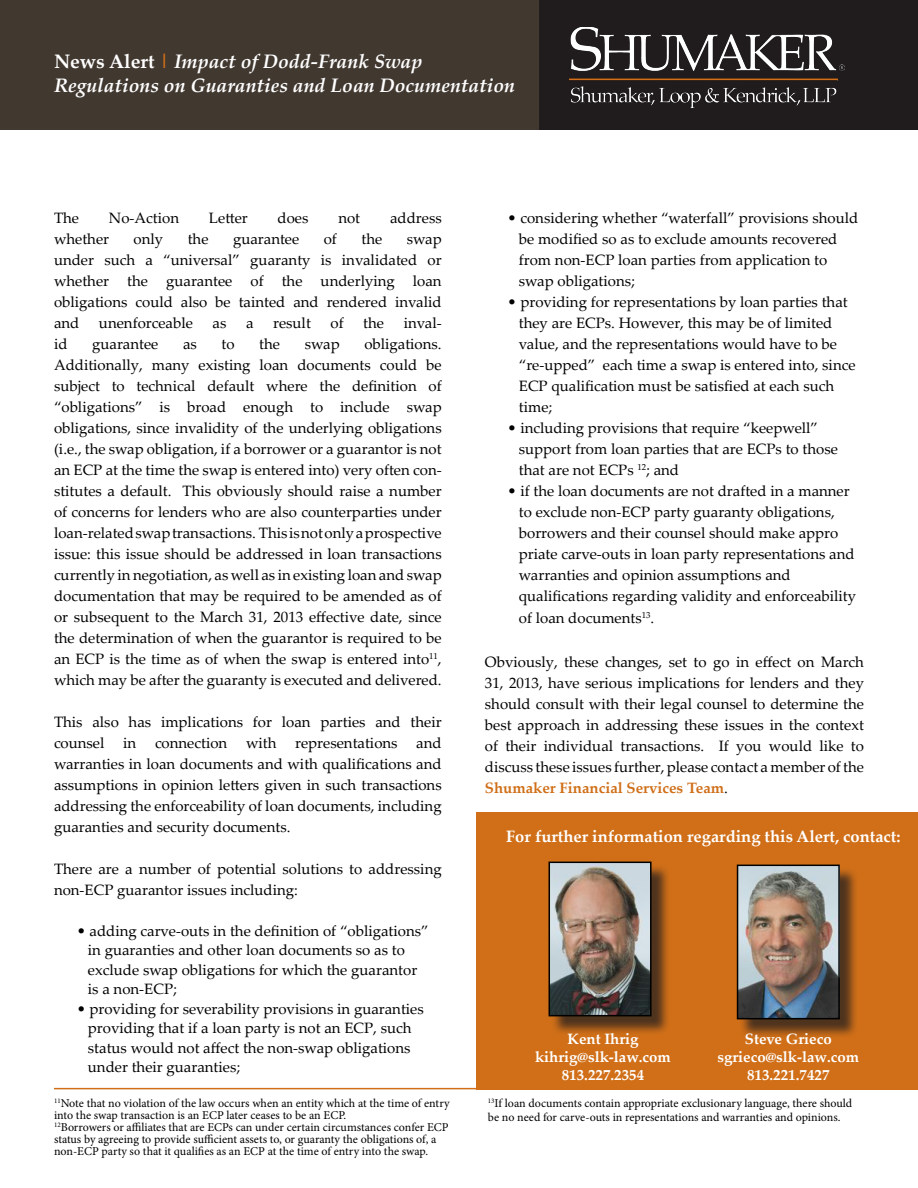
<style>
.page{position:relative;width:918px;height:1188px;background:#fff}
.page>*{position:absolute;margin:0;border:0;box-sizing:border-box;transform-origin:0 0}
.t1{font:italic 700 19.5px/23.4px "Palatino Linotype";color:#fff}
.t2{font:700 16.5px "Palatino Linotype";color:#fff}
.t3{font:15px/21px "Palatino Linotype";color:#000;text-align:justify}
.t4{font:700 15px "Palatino Linotype";color:#fff}
.t5{font:12px/12px "Minion Pro";color:#000}
.s1{font-style:normal}
.s2{color:#d06f18}
.s3{font-weight:700;color:#d06f18}
</style>
<div class="page">
<div style="left:476px;top:812px;width:442px;height:277px;background:#d06f18"></div>
<div style="left:0;top:0;width:918px;height:130px;background:#201c1d"></div>
<div style="left:0;top:0;width:539px;height:130px;background:#413830"></div>
<img style="left:569px;top:27px;width:276px;height:80px">
<hr style="left:54px;top:1088px;width:810px;height:1px;background:#d06f18">
<div style="left:551px;top:864px;width:119px;height:171px;background:#231f20;opacity:.75"></div>
<img style="left:552px;top:865px;width:97px;height:148px">
<div style="left:549px;top:862px;width:103px;height:154px;border:2px solid #000"></div>
<div style="left:739px;top:867px;width:119px;height:171px;background:#231f20;opacity:.75"></div>
<img style="left:740px;top:868px;width:97px;height:148px">
<div style="left:737px;top:865px;width:103px;height:154px;border:2px solid #000"></div>
<p class="t1" style="left:54px;top:49px;width:463px"><span class="s1">News Alert</span> <span class="s2">|</span> Impact of Dodd-Frank Swap<br>Regulations on Guaranties and Loan Documentation</p>
<p class="t3" style="left:54px;top:207px;width:27px">The</p>
<p class="t3" style="left:109px;top:207px;width:72px">No-Action</p>
<p class="t3" style="left:209px;top:207px;width:40px">Letter</p>
<p class="t3" style="left:278px;top:207px;width:32px">does</p>
<p class="t3" style="left:338px;top:207px;width:23px">not</p>
<p class="t3" style="left:390px;top:207px;width:53px">address</p>
<p class="t3" style="left:54px;top:228px;width:57px">whether</p>
<p class="t3" style="left:134px;top:228px;width:31px">only</p>
<p class="t3" style="left:188px;top:228px;width:22px">the</p>
<p class="t3" style="left:233px;top:228px;width:68px">guarantee</p>
<p class="t3" style="left:324px;top:228px;width:15px">of</p>
<p class="t3" style="left:361px;top:228px;width:22px">the</p>
<p class="t3" style="left:54px;top:228px;width:389px;text-indent:353px">swap under such a “universal” guaranty is invalidated or whether the guarantee of the underlying loan obligations could also be tainted and rendered invalid and</p>
<p class="t3" style="left:99px;top:312px;width:95px">unenforceable</p>
<p class="t3" style="left:213px;top:312px;width:15px">as</p>
<p class="t3" style="left:246px;top:312px;width:9px">a</p>
<p class="t3" style="left:273px;top:312px;width:39px">result</p>
<p class="t3" style="left:331px;top:312px;width:15px">of</p>
<p class="t3" style="left:363px;top:312px;width:22px">the</p>
<p class="t3" style="left:404px;top:312px;width:40px">inval-</p>
<p class="t3" style="left:54px;top:333px;width:389px;text-indent:310px">obligations.<br>Additionally, many existing loan documents could be subject to technical default where the definition of “obligations” is broad enough to include swap obligations, since invalidity of the underlying obligations (i.e., the swap obligation, if a borrower or a guarantor is not an ECP at the time the swap is entered into) very often con&shy;stitutes a default. This obviously should raise a number of concerns for lenders who are also counterparties under loan-related swap transactions. This is not only a prospective issue: this issue should be addressed in loan transactions currently in negotiation, as well as in existing loan and swap documentation that may be required to be amended as of or subsequent to the March 31, 2013 effective date, since the determination of when the guarantor is required to be an ECP is the time as of when the swap is entered into<sup>11</sup>, which may be after the guaranty is executed and delivered.</p>
<p class="t3" style="left:54px;top:711px;width:389px">This also has implications for loan parties and their counsel in connection with representations and warranties in loan documents and with qualifications and assumptions in opinion letters given in such transactions addressing the enforceability of loan documents, including guaranties and security documents.</p>
<p class="t3" style="left:54px;top:858px;width:389px">There are a number of potential solutions to addressing non-ECP guarantor issues including:</p>
<p class="t3" style="left:88px;top:921px;width:342px;line-height:19.5px;text-align:left;text-indent:-11px">• adding carve-outs in the definition of “obligations” in guaranties and other loan documents so as to exclude swap obligations for which the guarantor</p>
<p class="t3" style="left:88px;top:978px;width:90px">is a non-ECP;</p>
<p class="t3" style="left:77px;top:999px;width:349px;line-height:19.5px;text-align:center">• providing for severability provisions in guaranties providing that if a loan party is not an ECP, such</p>
<p class="t3" style="left:88px;top:1037px;width:324px">status would not affect the non-swap obligations</p>
<p class="t3" style="left:88px;top:1056px;width:154px">under their guaranties;</p>
<p class="t5" style="left:54px;top:1097px;width:397px"><sup>11</sup>Note that no violation of the law occurs when an entity which at the time of entry into the swap transaction is an ECP later ceases to be an ECP.</p>
<p class="t5" style="left:54px;top:1121px;width:396px"><sup>12</sup>Borrowers or affiliates that are ECPs can under certain circumstances confer ECP status by agreeing to provide sufficient assets to, or guaranty the obligations of, a</p>
<p class="t5" style="left:54px;top:1145px;width:376px">non-ECP party so that it qualifies as an ECP at the time of entry into the swap.</p>
<p class="t3" style="left:54px;top:333px;width:15px">id</p>
<p class="t3" style="left:92px;top:333px;width:68px">guarantee</p>
<p class="t3" style="left:183px;top:333px;width:15px">as</p>
<p class="t3" style="left:222px;top:333px;width:15px">to</p>
<p class="t3" style="left:259px;top:333px;width:22px">the</p>
<p class="t3" style="left:305px;top:333px;width:36px">swap</p>
<p class="t3" style="left:508px;top:206px;width:352px">• considering whether “waterfall” provisions should</p>
<p class="t3" style="left:519px;top:227px;width:320px">be modified so as to exclude amounts recovered</p>
<p class="t3" style="left:519px;top:248px;width:310px">from non-ECP loan parties from application to</p>
<p class="t3" style="left:519px;top:269px;width:118px">swap obligations;</p>
<p class="t3" style="left:508px;top:290px;width:342px">• providing for representations by loan parties that</p>
<p class="t3" style="left:519px;top:311px;width:315px">they are ECPs. However, this may be of limited</p>
<p class="t3" style="left:519px;top:332px;width:320px">value, and the representations would have to be</p>
<p class="t3" style="left:519px;top:353px;width:338px">“re-upped” each time a swap is entered into, since</p>
<p class="t3" style="left:519px;top:374px;width:317px">ECP qualification must be satisfied at each such</p>
<p class="t3" style="left:519px;top:395px;width:35px">time;</p>
<p class="t3" style="left:508px;top:416px;width:312px">• including provisions that require “keepwell”</p>
<p class="t3" style="left:519px;top:437px;width:321px">support from loan parties that are ECPs to those</p>
<p class="t3" style="left:519px;top:458px;width:162px">that are not ECPs <sup>12</sup>; and</p>
<p class="t3" style="left:508px;top:479px;width:344px">• if the loan documents are not drafted in a manner</p>
<p class="t3" style="left:519px;top:500px;width:317px">to exclude non-ECP party guaranty obligations,</p>
<p class="t3" style="left:519px;top:521px;width:321px">borrowers and their counsel should make appro</p>
<p class="t3" style="left:519px;top:542px;width:337px">priate carve-outs in loan party representations and</p>
<p class="t3" style="left:519px;top:563px;width:273px">warranties and opinion assumptions and</p>
<p class="t3" style="left:519px;top:584px;width:339px">qualifications regarding validity and enforceability</p>
<p class="t3" style="left:519px;top:607px;width:137px">of loan documents<sup>13</sup>.</p>
<p class="t3" style="left:485px;top:650px;width:381px">Obviously, these changes, set to go in effect on March 31, 2013, have serious implications for lenders and they should consult with their legal counsel to determine the best approach in addressing these issues in the context of their individual transactions. If you would like to discuss these issues further, please contact a member of the <span class="s3">Shumaker Financial Services Team</span>.</p>
<p class="t2" style="left:506px;top:825px;width:396px">For further information regarding this Alert, contact:</p>
<p class="t4" style="left:567px;top:1028px;width:73px">Kent Ihrig</p>
<p class="t4" style="left:535px;top:1046px;width:137px">kihrig@slk-law.com</p>
<p class="t4" style="left:562px;top:1064px;width:84px">813.227.2354</p>
<p class="t4" style="left:745px;top:1028px;width:88px">Steve Grieco</p>
<p class="t4" style="left:717px;top:1046px;width:143px">sgrieco@slk-law.com</p>
<p class="t4" style="left:747px;top:1064px;width:84px">813.221.7427</p>
<p class="t5" style="left:488px;top:1096px;width:366px;line-height:14.4px"><sup>13</sup>If loan documents contain appropriate exclusionary language, there should be no need for carve-outs in representations and warranties and opinions.</p>
</div>
